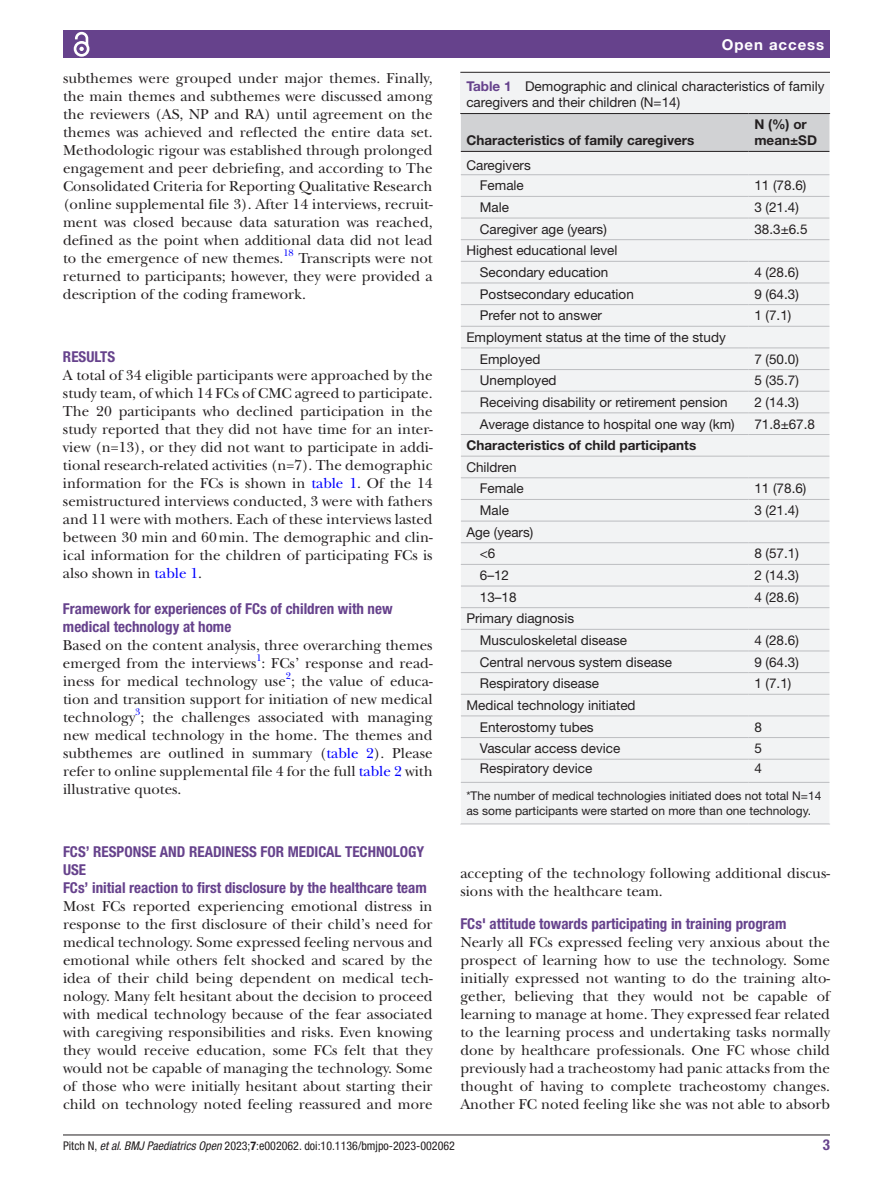
<style>
.page{position:relative;width:893px;height:1191px;background:#fff}
.page>*{position:absolute;margin:0;border:0;box-sizing:border-box;transform-origin:0 0}
.t1{font:15px/18px "New Baskerville";color:#231f20;text-align:justify}
.t2{font:700 condensed 15px/18px "Helvetica Neue LT Std";color:#66428c}
.t3{font:700 15px "Helvetica Neue LT Std";letter-spacing:.065em;color:#fff}
.t4{font:13.5px/21.6px "Helvetica Neue LT Std";color:#231f20}
.t5{font:700 13.5px/16.2px "Helvetica Neue LT Std";color:#231f20}
.t6{font:12px/15px "Helvetica Neue LT Std";color:#231f20}
.t7{font:condensed 12px "Helvetica Neue LT Std";color:#231f20}
.t8{font:9.9px "New Baskerville";color:#00f}
.s1{color:#00f}
.s2{font-weight:700;color:#66428c}
.s3{font-style:italic}
.s4{font-weight:700}
</style>
<div class="page">
<hr style="left:63px;top:1134px;width:767px;height:1px;background:#231f20">
<div style="left:63px;top:31px;width:767px;height:27px;background:#66428c"></div>
<svg style="left:73px;top:31px;width:17px;height:26px"></svg>
<div style="left:460px;top:73px;width:370px;height:751px;background:#f2f3f4"></div>
<hr style="left:460px;top:72px;width:370px;height:1px;background:#231f20">
<hr style="left:460px;top:113px;width:288px;height:1px;background:#231f20">
<hr style="left:748px;top:113px;width:82px;height:1px;background:#231f20">
<hr style="left:460px;top:782px;width:288px;height:1px;background:#bcbdc0">
<hr style="left:748px;top:782px;width:82px;height:1px;background:#bcbdc0">
<hr style="left:460px;top:823px;width:288px;height:1px;background:#bcbdc0">
<hr style="left:748px;top:823px;width:82px;height:1px;background:#bcbdc0">
<hr style="left:460px;top:782px;width:1px;height:41px;background:#fff">
<svg style="left:460px;top:114px;width:370px;height:667px"></svg>
<p class="t1" style="left:63px;top:69px;width:371px">subthemes were grouped under major themes. Finally, the main themes and subthemes were discussed among the reviewers (AS, NP and RA) until agreement on the themes was achieved and reflected the entire data set.<br>Methodologic rigour was established through prolonged engagement and peer debriefing, and according to The Consolidated Criteria for Reporting Qualitative Research (online supplemental file 3). After 14 interviews, recruit&shy;ment was closed because data saturation was reached, defined as the point when additional data did not lead to the emergence of new themes.</p>
<p class="t8" style="left:283px;top:247px;width:12px">18</p>
<p class="t1" style="left:63px;top:249px;width:371px;text-indent:235px">Transcripts were not returned to participants; however, they were provided a description of the coding framework.</p>
<p class="t2" style="left:63px;top:347px;width:54px">RESULTS</p>
<p class="t1" style="left:63px;top:366px;width:371px">A total of 34 eligible participants were approached by the study team, of which 14 FCs of CMC agreed to participate.<br>The 20 participants who declined participation in the study reported that they did not have time for an inter&shy;view (n=13), or they did not want to participate in addi&shy;tional research-related activities (n=7). The demographic information for the FCs is shown in <span class="s1">table 1</span>. Of the 14 semistructured interviews conducted, 3 were with fathers and 11 were with mothers. Each of these interviews lasted between 30 min and 60min. The demographic and clin&shy;ical information for the children of participating FCs is also shown in <span class="s1">table 1</span>.</p>
<p class="t2" style="left:63px;top:599px;width:331px">Framework for experiences of FCs of children with new medical technology at home</p>
<p class="t1" style="left:63px;top:636px;width:371px">Based on the content analysis, three overarching themes emerged from the interviews<sup>1</sup>: FCs’ response and read&shy;iness for medical technology use ; the value of educa-</p>
<p class="t8" style="left:286px;top:670px;width:7px">2</p>
<p class="t1" style="left:63px;top:690px;width:371px">tion and transition support for initiation of new medical technology ; the challenges associated with managing</p>
<p class="t8" style="left:135px;top:706px;width:7px">3</p>
<p class="t1" style="left:63px;top:726px;width:371px">new medical technology in the home. The themes and subthemes are outlined in summary (<span class="s1">table 2</span>). Please refer to online supplemental file 4 for the full <span class="s1">table 2</span> with illustrative quotes.</p>
<p class="t2" style="left:63px;top:842px;width:365px">FCS’ RESPONSE AND READINESS FOR MEDICAL TECHNOLOGY<br>USE<br>FCs’ initial reaction to first disclosure by the healthcare team</p>
<p class="t1" style="left:63px;top:897px;width:371px">Most FCs reported experiencing emotional distress in response to the first disclosure of their child’s need for medical technology. Some expressed feeling nervous and emotional while others felt shocked and scared by the idea of their child being dependent on medical tech&shy;nology. Many felt hesitant about the decision to proceed with medical technology because of the fear associated with caregiving responsibilities and risks. Even knowing they would receive education, some FCs felt that they would not be capable of managing the technology. Some of those who were initially hesitant about starting their child on technology noted feeling reassured and more</p>
<p class="t3" style="left:722px;top:35px;width:104px">Open access</p>
<p class="t4" style="left:466px;top:77px;width:360px;line-height:16.5px"><span class="s2">Table 1</span> Demographic and clinical characteristics of family caregivers and their children (N=14)</p>
<p class="t5" style="left:466px;top:132px;width:229px">Characteristics of family caregivers</p>
<p class="t5" style="left:754px;top:116px;width:64px">N (%) or mean±SD</p>
<p class="t4" style="left:466px;top:155px;width:66px;line-height:20.1px;text-align:center">Caregivers<br>Female</p>
<p class="t4" style="left:754px;top:175px;width:54px">11 (78.6)</p>
<p class="t4" style="left:480px;top:196px;width:31px">Male</p>
<p class="t4" style="left:754px;top:196px;width:46px">3 (21.4)</p>
<p class="t4" style="left:480px;top:218px;width:128px">Caregiver age (years)</p>
<p class="t4" style="left:754px;top:218px;width:55px">38.3±6.5</p>
<p class="t4" style="left:466px;top:239px;width:153px;text-align:center">Highest educational level<br>Secondary education</p>
<p class="t4" style="left:754px;top:261px;width:46px">4 (28.6)</p>
<p class="t4" style="left:480px;top:283px;width:156px">Postsecondary education</p>
<p class="t4" style="left:754px;top:283px;width:46px">9 (64.3)</p>
<p class="t4" style="left:480px;top:304px;width:124px">Prefer not to answer</p>
<p class="t4" style="left:754px;top:304px;width:39px">1 (7.1)</p>
<p class="t4" style="left:480px;top:326px;width:247px;text-indent:-14px">Employment status at the time of the study<br>Employed</p>
<p class="t4" style="left:754px;top:348px;width:46px">7 (50.0)</p>
<p class="t4" style="left:480px;top:369px;width:78px">Unemployed</p>
<p class="t4" style="left:754px;top:369px;width:46px">5 (35.7)</p>
<p class="t4" style="left:480px;top:391px;width:249px">Receiving disability or retirement pension</p>
<p class="t4" style="left:754px;top:391px;width:46px">2 (14.3)</p>
<p class="t4" style="left:480px;top:413px;width:256px">Average distance to hospital one way (km)</p>
<p class="t4" style="left:754px;top:413px;width:62px">71.8±67.8</p>
<p class="t5" style="left:466px;top:437px;width:231px">Characteristics of child participants</p>
<p class="t4" style="left:480px;top:456px;width:46px;text-indent:-14px">Children<br>Female</p>
<p class="t4" style="left:754px;top:478px;width:54px">11 (78.6)</p>
<p class="t4" style="left:480px;top:499px;width:31px">Male</p>
<p class="t4" style="left:754px;top:499px;width:46px">3 (21.4)</p>
<p class="t4" style="left:480px;top:521px;width:55px;text-indent:-14px">Age (years) &lt;6</p>
<p class="t4" style="left:754px;top:542px;width:46px">8 (57.1)</p>
<p class="t4" style="left:480px;top:564px;width:31px">6–12</p>
<p class="t4" style="left:754px;top:564px;width:46px">2 (14.3)</p>
<p class="t4" style="left:480px;top:586px;width:38px">13–18</p>
<p class="t4" style="left:754px;top:586px;width:46px">4 (28.6)</p>
<p class="t4" style="left:480px;top:607px;width:149px;text-indent:-14px">Primary diagnosis<br>Musculoskeletal disease</p>
<p class="t4" style="left:754px;top:629px;width:46px">4 (28.6)</p>
<p class="t4" style="left:480px;top:651px;width:194px">Central nervous system disease</p>
<p class="t4" style="left:754px;top:651px;width:46px">9 (64.3)</p>
<p class="t4" style="left:480px;top:672px;width:121px">Respiratory disease</p>
<p class="t4" style="left:754px;top:672px;width:39px">1 (7.1)</p>
<p class="t4" style="left:480px;top:694px;width:157px;text-indent:-14px">Medical technology initiated<br>Enterostomy tubes</p>
<p class="t4" style="left:754px;top:716px;width:9px">8</p>
<p class="t4" style="left:480px;top:737px;width:142px">Vascular access device</p>
<p class="t4" style="left:754px;top:737px;width:9px">5</p>
<p class="t4" style="left:480px;top:757px;width:114px">Respiratory device</p>
<p class="t4" style="left:754px;top:757px;width:9px">4</p>
<p class="t6" style="left:466px;top:788px;width:357px">*The number of medical technologies initiated does not total N=14 as some participants were started on more than one technology.</p>
<p class="t1" style="left:460px;top:863px;width:371px">accepting of the technology following additional discus&shy;sions with the healthcare team.</p>
<p class="t2" style="left:460px;top:914px;width:328px">FCs' attitude towards participating in training program</p>
<p class="t1" style="left:460px;top:933px;width:371px">Nearly all FCs expressed feeling very anxious about the prospect of learning how to use the technology. Some initially expressed not wanting to do the training alto&shy;gether, believing that they would not be capable of learning to manage at home. They expressed fear related to the learning process and undertaking tasks normally done by healthcare professionals. One FC whose child previously had a tracheostomy had panic attacks from the thought of having to complete tracheostomy changes.<br>Another FC noted feeling like she was not able to absorb</p>
<p class="t7" style="left:63px;top:1138px;width:393px">Pitch N, <span class="s3">et al</span>. <span class="s3">BMJ Paediatrics Open</span> 2023;<span class="s4">7</span>:e002062. doi:10.1136/bmjpo-2023-002062</p>
<p class="t2" style="left:823px;top:1135px;width:9px">3</p>
</div>
